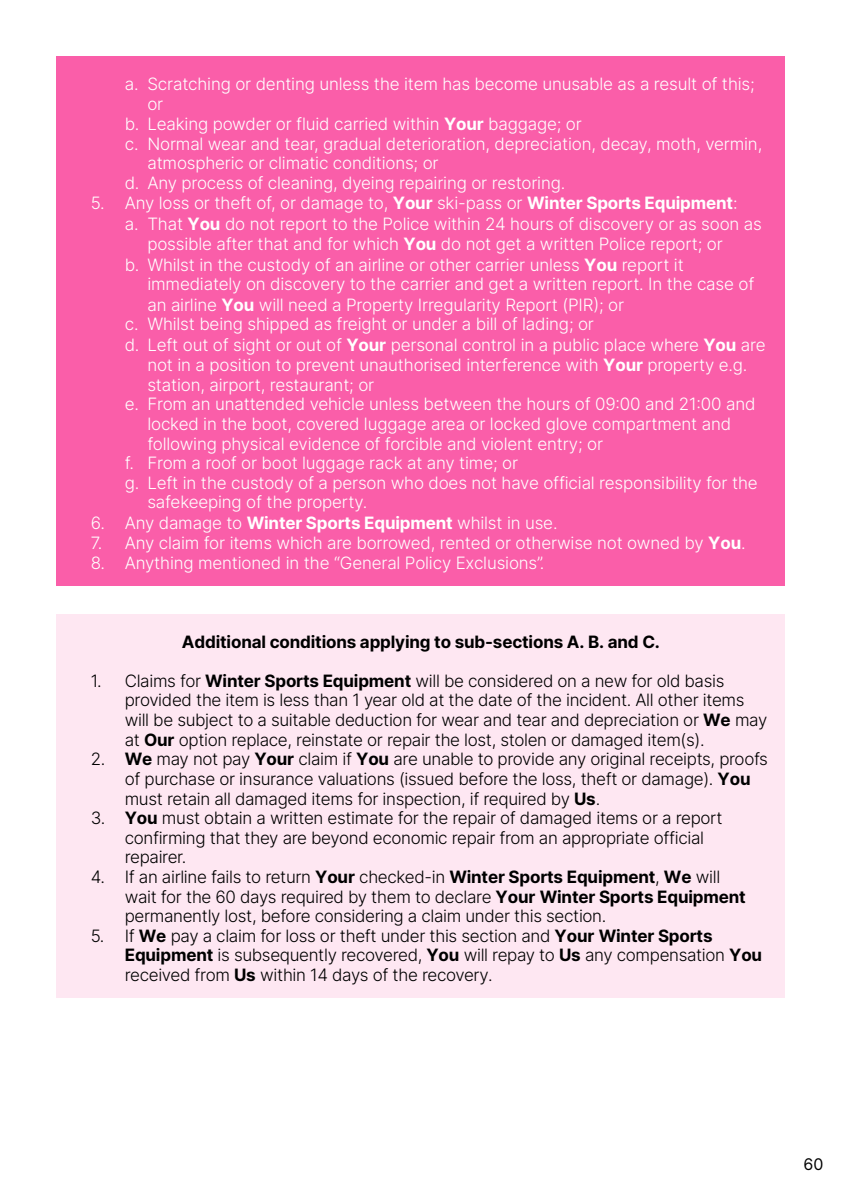
<style>
.page{position:relative;width:842px;height:1191px;background:#fff}
.page>*{position:absolute;margin:0;border:0;box-sizing:border-box;transform-origin:0 0}
.t1{font:300 17px "Inter";letter-spacing:-.01em;color:#fff}
.t2{font:300 17px/19.6px "Inter";letter-spacing:-.02em;color:#000}
.t3{font:700 17px "Inter";letter-spacing:-.01em;color:#000}
.t4{font:16px "Inter";color:#000}
.s1{font-weight:700}
</style>
<div class="page">
<div style="left:57px;top:57px;width:728px;height:529px;background:#fa5ea9"></div>
<div style="left:57px;top:614px;width:728px;height:384px;background:#fee7f2"></div>
<p class="t1" style="left:125px;top:72px;width:631px">a. Scratching or denting unless the item has become unusable as a result of this;</p>
<p class="t1" style="left:147px;top:91px;width:17px">or</p>
<p class="t1" style="left:125px;top:112px;width:459px">b. Leaking powder or fluid carried within <span class="s1">Your</span> baggage; or</p>
<p class="t1" style="left:125px;top:131px;width:639px">c. Normal wear and tear, gradual deterioration, depreciation, decay, moth, vermin,</p>
<p class="t1" style="left:147px;top:151px;width:293px">atmospheric or climatic conditions; or</p>
<p class="t1" style="left:125px;top:170px;width:442px">d. Any process of cleaning, dyeing repairing or restoring.</p>
<p class="t1" style="left:91px;top:191px;width:648px">5. Any loss or theft of, or damage to, <span class="s1">Your</span> ski-pass or <span class="s1">Winter Sports Equipment</span>:</p>
<p class="t1" style="left:125px;top:211px;width:639px">a. That <span class="s1">You</span> do not report to the Police within 24 hours of discovery or as soon as</p>
<p class="t1" style="left:147px;top:232px;width:577px">possible after that and for which <span class="s1">You</span> do not get a written Police report; or</p>
<p class="t1" style="left:125px;top:252px;width:560px">b. Whilst in the custody of an airline or other carrier unless <span class="s1">You</span> report it</p>
<p class="t1" style="left:147px;top:272px;width:608px">immediately on discovery to the carrier and get a written report. In the case of</p>
<p class="t1" style="left:147px;top:292px;width:478px">an airline <span class="s1">You</span> will need a Property Irregularity Report (PIR); or</p>
<p class="t1" style="left:125px;top:312px;width:471px">c. Whilst being shipped as freight or under a bill of lading; or</p>
<p class="t1" style="left:125px;top:332px;width:642px">d. Left out of sight or out of <span class="s1">Your</span> personal control in a public place where <span class="s1">You</span> are</p>
<p class="t1" style="left:147px;top:352px;width:601px">not in a position to prevent unauthorised interference with <span class="s1">Your</span> property e.g.</p>
<p class="t1" style="left:147px;top:372px;width:228px">station, airport, restaurant; or</p>
<p class="t1" style="left:125px;top:392px;width:632px">e. From an unattended vehicle unless between the hours of 09:00 and 21:00 and</p>
<p class="t1" style="left:147px;top:411px;width:585px">locked in the boot, covered luggage area or locked glove compartment and</p>
<p class="t1" style="left:147px;top:431px;width:457px">following physical evidence of forcible and violent entry; or</p>
<p class="t1" style="left:125px;top:450px;width:395px">f. From a roof or boot luggage rack at any time; or</p>
<p class="t1" style="left:125px;top:470px;width:634px">g. Left in the custody of a person who does not have official responsibility for the</p>
<p class="t1" style="left:147px;top:490px;width:221px">safekeeping of the property.</p>
<p class="t1" style="left:91px;top:510px;width:468px">6. Any damage to <span class="s1">Winter Sports Equipment</span> whilst in use.</p>
<p class="t1" style="left:91px;top:530px;width:656px">7. Any claim for items which are borrowed, rented or otherwise not owned by <span class="s1">You</span>.</p>
<p class="t1" style="left:91px;top:550px;width:455px">8. Anything mentioned in the “General Policy Exclusions”.</p>
<p class="t3" style="left:182px;top:629px;width:479px">Additional conditions applying to sub-sections A. B. and C.</p>
<p class="t2" style="left:125px;top:670px;width:644px;text-indent:-34px">1. Claims for <span class="s1">Winter Sports Equipment</span> will be considered on a new for old basis provided the item is less than 1 year old at the date of the incident. All other items will be subject to a suitable deduction for wear and tear and depreciation or <span class="s1">We</span> may at <span class="s1">Our</span> option replace, reinstate or repair the lost, stolen or damaged item(s).</p>
<p class="t2" style="left:125px;top:749px;width:645px;text-indent:-34px">2. <span class="s1">We</span> may not pay <span class="s1">Your</span> claim if <span class="s1">You</span> are unable to provide any original receipts, proofs of purchase or insurance valuations (issued before the loss, theft or damage). <span class="s1">You </span>must retain all damaged items for inspection, if required by <span class="s1">Us</span>.</p>
<p class="t2" style="left:125px;top:807px;width:599px;text-indent:-34px">3. <span class="s1">You</span> must obtain a written estimate for the repair of damaged items or a report confirming that they are beyond economic repair from an appropriate official repairer.</p>
<p class="t2" style="left:125px;top:866px;width:622px;text-indent:-34px">4. If an airline fails to return <span class="s1">Your</span> checked-in <span class="s1">Winter Sports Equipment</span>, <span class="s1">We</span> will wait for the 60 days required by them to declare <span class="s1">Your Winter Sports Equipment </span>permanently lost, before considering a claim under this section.</p>
<p class="t2" style="left:125px;top:925px;width:639px;text-indent:-34px">5. If <span class="s1">We</span> pay a claim for loss or theft under this section and <span class="s1">Your Winter Sports<br>Equipment</span> is subsequently recovered, <span class="s1">You</span> will repay to <span class="s1">Us</span> any compensation <span class="s1">You </span>received from <span class="s1">Us</span> within 14 days of the recovery.</p>
<p class="t4" style="left:804px;top:1152px;width:21px">60</p>
</div>
